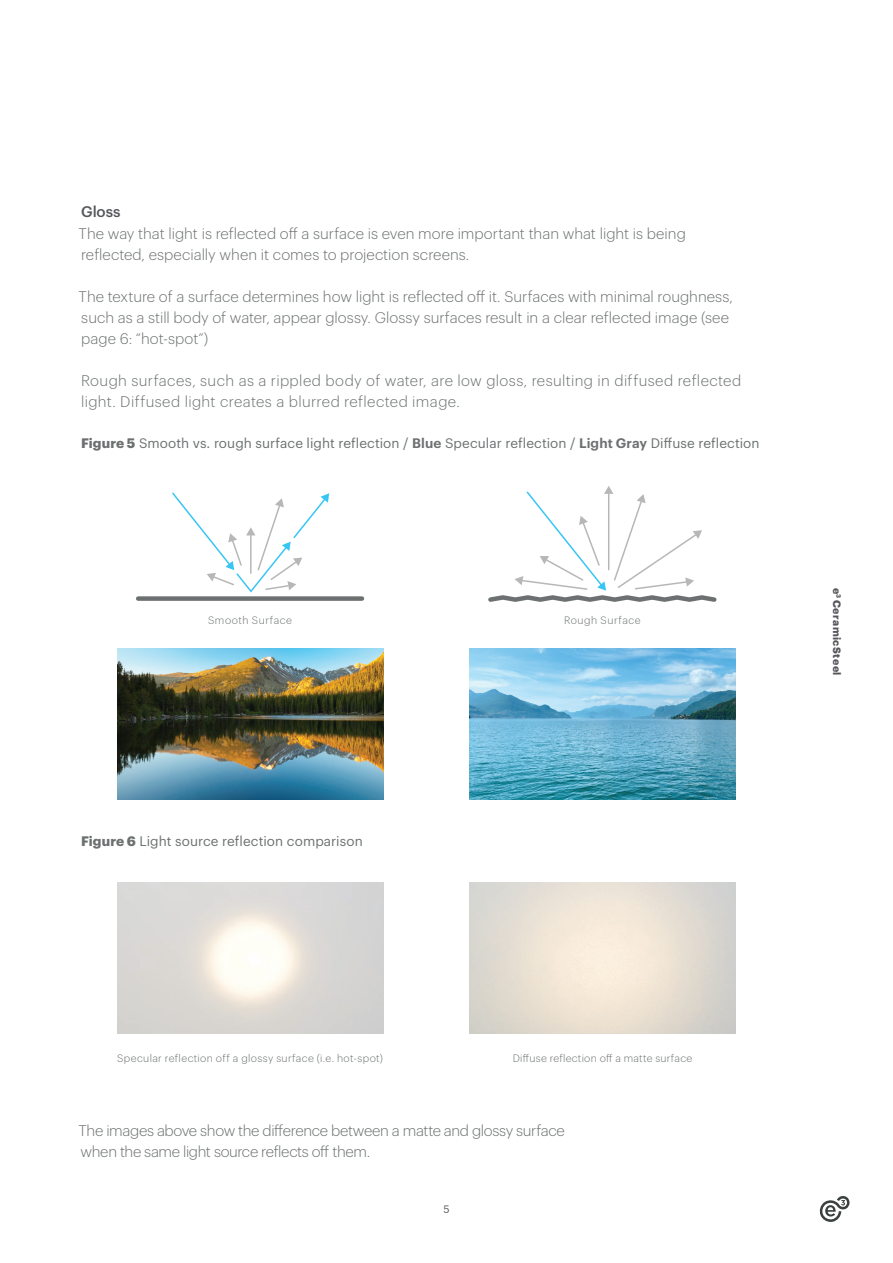
<style>
.page{position:relative;width:893px;height:1263px;background:#fff}
.page>*{position:absolute;margin:0;border:0;box-sizing:border-box;transform-origin:0 0}
.t1{font:300 15px/21px "Graphik LCG";color:#6c7070}
.t2{font:300 15px/21px "Graphik LCG";letter-spacing:.025em;color:#6c7070}
.t3{font:300 15px/21px "Graphik LCG";letter-spacing:-.02em;color:#6c7070}
.t4{font:500 15px "Graphik LCG";color:#54565a}
.t5{font:13.5px "Graphik LCG";letter-spacing:.005em;color:#6c7070}
.t6{font:300 10.5px "Graphik LCG";letter-spacing:.035em;color:#6c7070}
.t7{font:300 10.5px "Graphik LCG";letter-spacing:.055em;color:#6c7070}
.t8{font:700 10.5px "Graphik";letter-spacing:.045em;color:#55565a}
.t9{font:10.5px "Graphik";color:#55565a}
.s1{font-weight:700}
.s2{font-weight:600}
</style>
<div class="page">
<svg style="left:819px;top:1196px;width:31px;height:26px"></svg>
<div style="left:138px;top:596px;width:224px;height:5px;background:#6c7070"></div>
<svg style="left:172px;top:492px;width:157px;height:99px"></svg>
<svg style="left:488px;top:486px;width:229px;height:116px"></svg>
<img style="left:117px;top:649px;width:266px;height:151px">
<img style="left:469px;top:649px;width:267px;height:151px">
<p class="t4" style="left:81px;top:201px;width:41px">Gloss</p>
<p class="t1" style="left:79px;top:221px;width:609px">The way that light is reflected off a surface is even more important than what light is being reflected, especially when it comes to projection screens.</p>
<p class="t1" style="left:79px;top:284px;width:656px">The texture of a surface determines how light is reflected off it. Surfaces with minimal roughness, such as a still body of water, appear glossy. Glossy surfaces result in a clear reflected image (see page 6: “hot-spot”)</p>
<p class="t2" style="left:81px;top:368px;width:662px">Rough surfaces, such as a rippled body of water, are low gloss, resulting in diffused reflected light. Diffused light creates a blurred reflected image.</p>
<p class="t5" style="left:81px;top:432px;width:680px"><span class="s1">Figure 5</span> Smooth vs. rough surface light reflection / <span class="s2">Blue</span> Specular reflection / <span class="s2">Light Gray</span> Diffuse reflection</p>
<p class="t7" style="left:208px;top:613px;width:86px">Smooth Surface</p>
<p class="t5" style="left:81px;top:831px;width:283px"><span class="s1">Figure 6</span> Light source reflection comparison</p>
<p class="t7" style="left:564px;top:613px;width:78px">Rough Surface</p>
<p class="t8" style="left:845px;top:588px;width:89px;rotate:90deg">e<sup>3</sup> CeramicSteel</p>
<p class="t6" style="left:117px;top:1050px;width:267px">Specular reflection off a glossy surface (i.e. hot-spot)</p>
<p class="t6" style="left:513px;top:1050px;width:181px">Diffuse reflection off a matte surface</p>
<p class="t3" style="left:79px;top:1119px;width:488px">The images above show the difference between a matte and glossy surface when the same light source reflects off them.</p>
<p class="t9" style="left:443px;top:1201px;width:8px">5</p>
</div>
